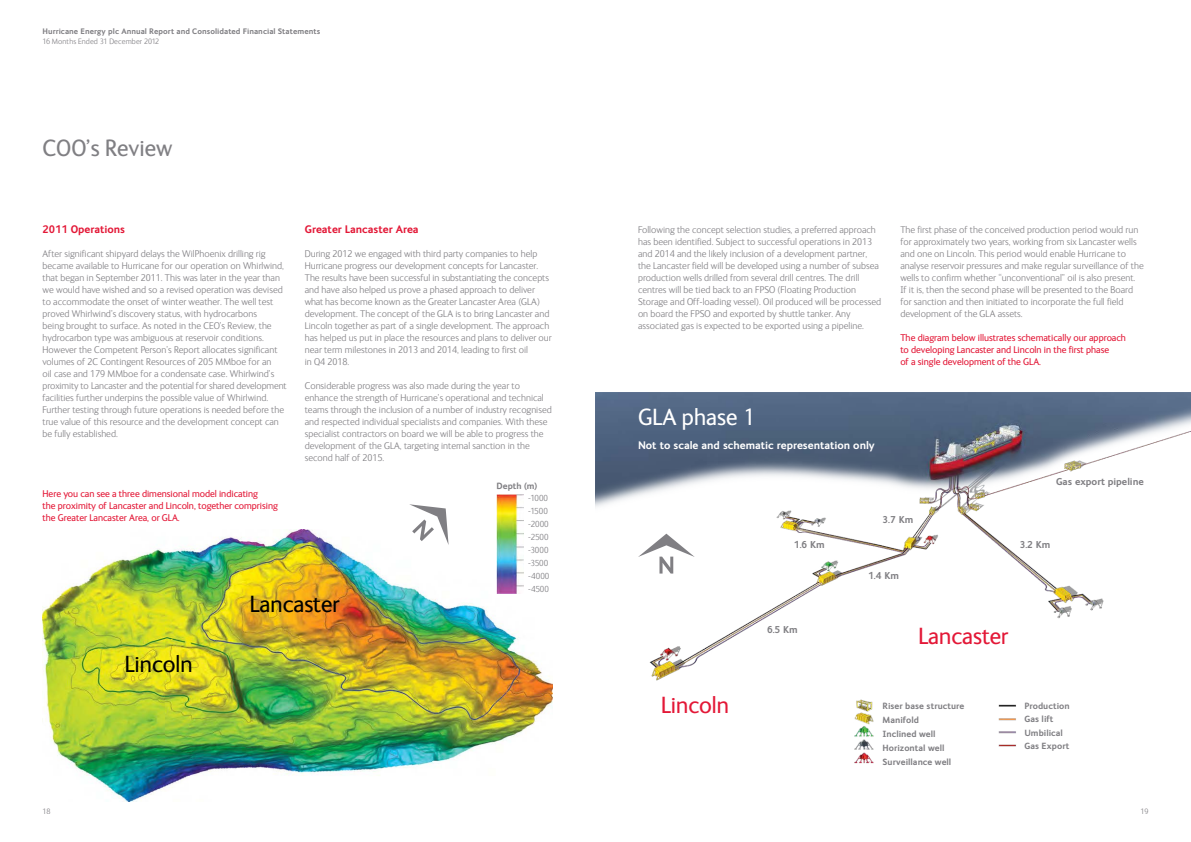
<style>
.page{position:relative;width:1191px;height:842px;background:#fff}
.page>*{position:absolute;margin:0;border:0;box-sizing:border-box;transform-origin:0 0}
.t1{font:24px "FS Ingrid";color:#e31837}
.t2{font:24px "FS Ingrid";color:#000}
.t3{font:24px "FS Ingrid";color:#807f83}
.t4{font:24px "FS Ingrid";color:#fff}
.t5{font:700 11px "FS Ingrid";color:#fff}
.t6{font:700 11px "FS Ingrid";color:#e31837}
.t7{font:300 10px/12px "FS Ingrid";color:#807f83}
.t8{font:10px/12px "FS Ingrid";color:#e31837}
.t9{font:700 10px "FS Ingrid";color:#807f83}
.t10{font:700 9px/14px "FS Ingrid";letter-spacing:.005em;color:#807f83}
.t11{font:300 9px/13px "FS Ingrid";letter-spacing:.01em;color:#807f83}
.t12{font:700 8px "FS Ingrid";letter-spacing:.01em;color:#807f83}
.t13{font:300 8px "FS Ingrid";letter-spacing:.01em;color:#807f83}
</style>
<div class="page">
<img style="left:43px;top:530px;width:510px;height:272px">
<img style="left:595px;top:393px;width:595px;height:371px">
<img style="left:496px;top:494px;width:28px;height:99px">
<svg style="left:409px;top:504px;width:39px;height:41px"></svg>
<svg style="left:638px;top:534px;width:56px;height:39px"></svg>
<p class="t12" style="left:43px;top:26px;width:279px">Hurricane Energy plc Annual Report and Consolidated Financial Statements</p>
<p class="t13" style="left:43px;top:37px;width:118px">16 Months Ended 31 December 2012</p>
<h1 class="t3" style="left:43px;top:132px;width:131px">COO’s Review</h1>
<p class="t6" style="left:43px;top:222px;width:84px">2011 Operations</p>
<p class="t7" style="left:43px;top:247px;width:246px">After significant shipyard delays the WilPhoenix drilling rig became available to Hurricane for our operation on Whirlwind, that began in September 2011. This was later in the year than we would have wished and so a revised operation was devised to accommodate the onset of winter weather. The well test proved Whirlwind’s discovery status, with hydrocarbons<br>being brought to surface. As noted in the CEO’s Review, the hydrocarbon type was ambiguous at reservoir conditions.<br>However the Competent Person’s Report allocates significant volumes of 2C Contingent Resources of 205 MMboe for an<br>oil case and 179 MMboe for a condensate case. Whirlwind’s proximity to Lancaster and the potential for shared development facilities further underpins the possible value of Whirlwind.<br>Further testing through future operations is needed before the true value of this resource and the development concept can be fully established.</p>
<p class="t8" style="left:43px;top:487px;width:237px">Here you can see a three dimensional model indicating<br>the proximity of Lancaster and Lincoln, together comprising the Greater Lancaster Area, or GLA.</p>
<p class="t6" style="left:305px;top:222px;width:115px">Greater Lancaster Area</p>
<p class="t7" style="left:305px;top:247px;width:248px">During 2012 we engaged with third party companies to help Hurricane progress our development concepts for Lancaster.<br>The results have been successful in substantiating the concepts and have also helped us prove a phased approach to deliver what has become known as the Greater Lancaster Area (GLA) development. The concept of the GLA is to bring Lancaster and Lincoln together as part of a single development. The approach has helped us put in place the resources and plans to deliver our near term milestones in 2013 and 2014, leading to first oil<br>in Q4 2018.</p>
<p class="t7" style="left:305px;top:379px;width:248px">Considerable progress was also made during the year to enhance the strength of Hurricane’s operational and technical teams through the inclusion of a number of industry recognised and respected individual specialists and companies. With these specialist contractors on board we will be able to progress the development of the GLA, targeting internal sanction in the second half of 2015.</p>
<p class="t10" style="left:496px;top:478px;width:42px">Depth (m)</p>
<p class="t11" style="left:528px;top:491px;width:23px">-1000 -1500 -2000 -2500 -3000 -3500 -4000 -4500</p>
<h1 class="t2" style="left:125px;top:649px;width:69px">Lincoln</h1>
<h1 class="t2" style="left:250px;top:588px;width:91px">Lancaster</h1>
<p class="t7" style="left:638px;top:223px;width:244px">Following the concept selection studies, a preferred approach has been identified. Subject to successful operations in 2013 and 2014 and the likely inclusion of a development partner, the Lancaster field will be developed using a number of subsea production wells drilled from several drill centres. The drill centres will be tied back to an FPSO (Floating Production Storage and Off-loading vessel). Oil produced will be processed on board the FPSO and exported by shuttle tanker. Any associated gas is expected to be exported using a pipeline.</p>
<p class="t7" style="left:900px;top:223px;width:245px">The first phase of the conceived production period would run for approximately two years, working from six Lancaster wells and one on Lincoln. This period would enable Hurricane to analyse reservoir pressures and make regular surveillance of the wells to confirm whether “unconventional” oil is also present.<br>If it is, then the second phase will be presented to the Board for sanction and then initiated to incorporate the full field development of the GLA assets.</p>
<p class="t8" style="left:900px;top:331px;width:227px">The diagram below illustrates schematically our approach to developing Lancaster and Lincoln in the first phase<br>of a single development of the GLA.</p>
<h1 class="t4" style="left:638px;top:401px;width:119px">GLA phase 1</h1>
<p class="t5" style="left:638px;top:438px;width:238px">Not to scale and schematic representation only</p>
<p class="t9" style="left:794px;top:538px;width:32px">1.6 Km</p>
<p class="t9" style="left:882px;top:513px;width:32px">3.7 Km</p>
<p class="t9" style="left:868px;top:569px;width:32px">1.4 Km</p>
<p class="t9" style="left:1056px;top:475px;width:89px">Gas export pipeline</p>
<p class="t9" style="left:1019px;top:538px;width:32px">3.2 Km</p>
<p class="t9" style="left:767px;top:623px;width:32px">6.5 Km</p>
<h1 class="t1" style="left:918px;top:620px;width:91px">Lancaster</h1>
<h1 class="t1" style="left:661px;top:689px;width:69px">Lincoln</h1>
<p class="t10" style="left:882px;top:698px;width:83px">Riser base structure<br>Manifold<br>Inclined well<br>Horizontal well<br>Surveillance well</p>
<p class="t10" style="left:1024px;top:699px;width:47px;line-height:13.5px">Production<br>Gas lift<br>Umbilical<br>Gas Export</p>
<p class="t13" style="left:43px;top:806px;width:9px">18</p>
<p class="t13" style="left:1140px;top:806px;width:9px">19</p>
</div>
